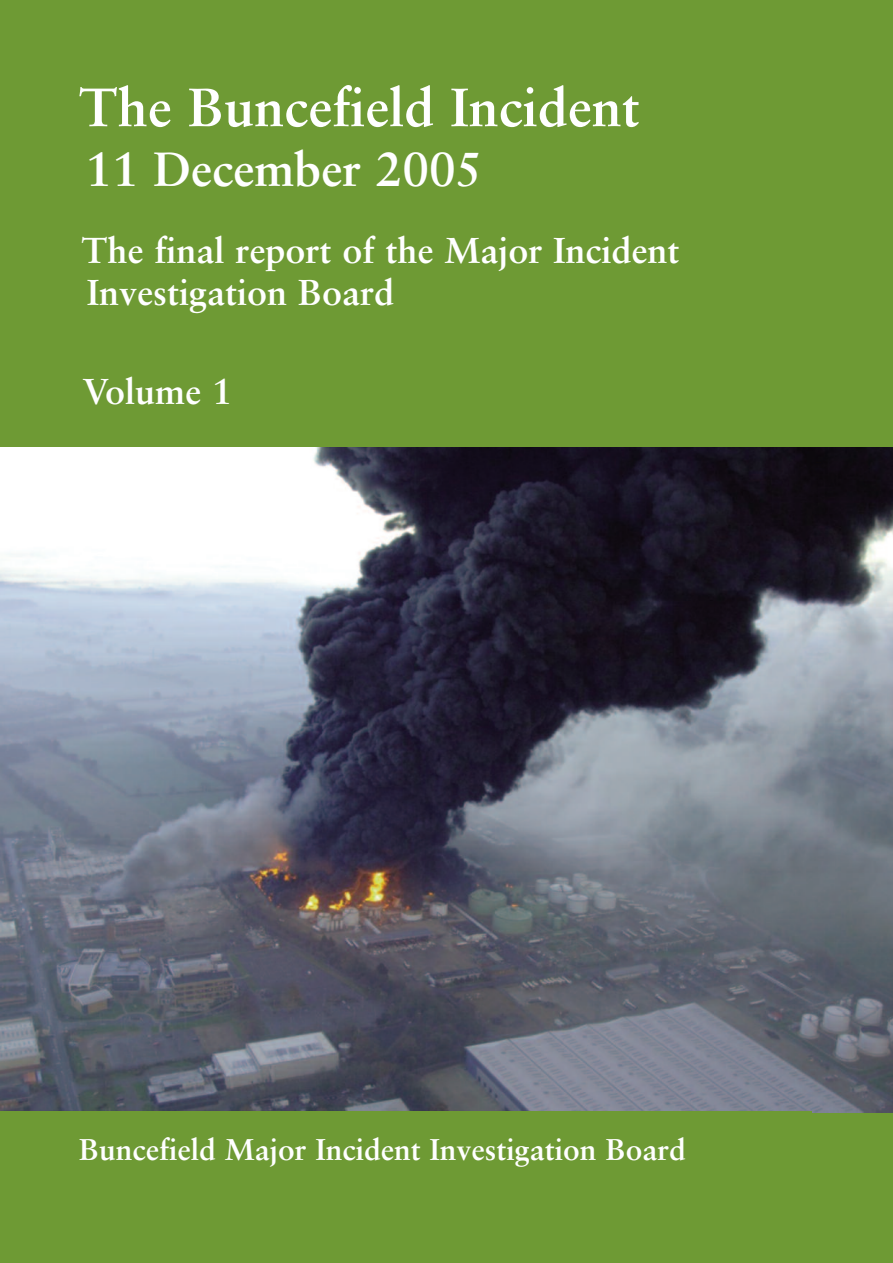
<style>
.page{position:relative;width:893px;height:1263px;background:#6e9a34}
.page>*{position:absolute;margin:0;border:0;box-sizing:border-box;transform-origin:0 0}
.t1{font:700 54px "Sabon";color:#fff}
.t2{font:700 48px "Sabon";color:#fff}
.t3{font:700 36px/42px "Sabon";color:#fff}
.t4{font:700 30px "Sabon";color:#fff}
</style>
<div class="page">
<img style="left:0;top:447px;width:893px;height:665px">
<h1 class="t1" style="left:79px;top:85px;width:562px">The Buncefield Incident</h1>
<h2 class="t2" style="left:85px;top:150px;width:399px">11 December 2005</h2>
<p class="t3" style="left:81px;top:232px;width:599px">The final report of the Major Incident<br>Investigation Board</p>
<p class="t3" style="left:83px;top:373px;width:151px">Volume 1</p>
<p class="t4" style="left:79px;top:1137px;width:608px">Buncefield Major Incident Investigation Board</p>
</div>
